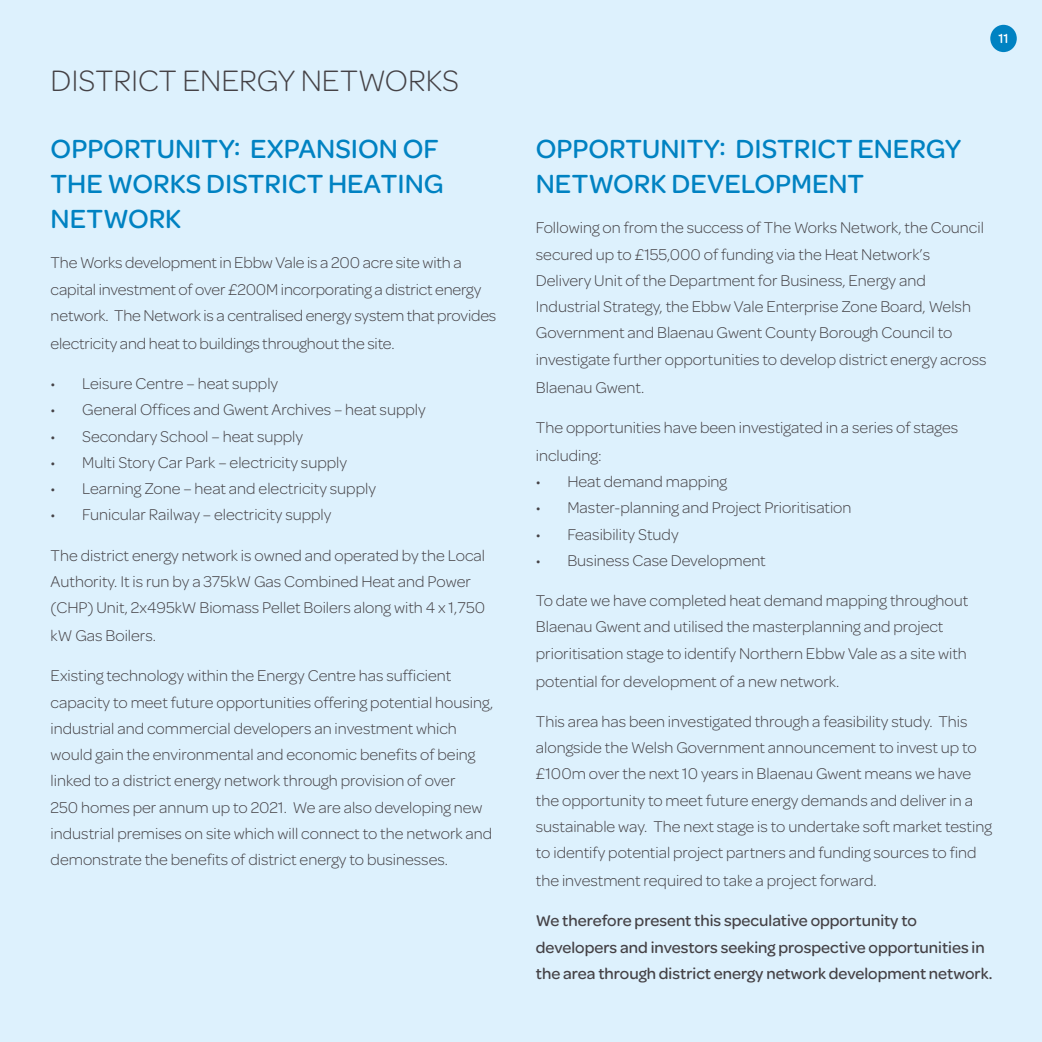
<style>
.page{position:relative;width:1042px;height:1042px;background:#ddf1fd}
.page>*{position:absolute;margin:0;border:0;box-sizing:border-box;transform-origin:0 0}
.t1{font:300 31.5px "Omnes";color:#454246}
.t2{font:500 28px/35px "Omnes";color:#0082c2}
.t3{font:300 16.62px/26.2px "Omnes";color:#454246}
.t4{font:500 16.62px/26.2px "Omnes";color:#454246}
.t5{font:500 14px "Omnes";color:#fff}
</style>
<div class="page">
<div style="left:990px;top:25px;width:27px;height:27px;background:#0082c2;border-radius:50%"></div>
<h1 class="t1" style="left:51px;top:60px;width:410px">DISTRICT ENERGY NETWORKS</h1>
<h2 class="t2" style="left:51px;top:130px;width:395px">OPPORTUNITY: EXPANSION OF<br>THE WORKS DISTRICT HEATING<br>NETWORK</h2>
<p class="t3" style="left:51px;top:249px;width:447px">The Works development in Ebbw Vale is a 200 acre site with a capital investment of over £200M incorporating a district energy network. The Network is a centralised energy system that provides</p>
<p class="t3" style="left:51px;top:330px;width:345px">electricity and heat to buildings throughout the site.</p>
<p class="t3" style="left:51px;top:370px;width:229px">• Leisure Centre – heat supply</p>
<p class="t3" style="left:51px;top:396px;width:376px">• General Offices and Gwent Archives – heat supply</p>
<p class="t3" style="left:51px;top:422px;width:254px">• Secondary School – heat supply</p>
<p class="t3" style="left:51px;top:449px;width:298px">• Multi Story Car Park – electricity supply</p>
<p class="t3" style="left:51px;top:475px;width:327px">• Learning Zone – heat and electricity supply</p>
<p class="t3" style="left:51px;top:501px;width:282px">• Funicular Railway – electricity supply</p>
<p class="t3" style="left:51px;top:541px;width:436px">The district energy network is owned and operated by the Local<br>Authority. It is run by a 375kW Gas Combined Heat and Power (CHP) Unit, 2x495kW Biomass Pellet Boilers along with 4 x 1,750</p>
<p class="t3" style="left:51px;top:622px;width:107px">kW Gas Boilers.</p>
<p class="t3" style="left:51px;top:662px;width:444px">Existing technology within the Energy Centre has sufficient capacity to meet future opportunities offering potential housing, industrial and commercial developers an investment which would gain the environmental and economic benefits of being linked to a district energy network through provision of over<br>250 homes per annum up to 2021. We are also developing new industrial premises on site which will connect to the network and demonstrate the benefits of district energy to businesses.</p>
<p class="t5" style="left:998px;top:29px;width:12px">11</p>
<h2 class="t2" style="left:536px;top:130px;width:427px">OPPORTUNITY: DISTRICT ENERGY<br>NETWORK DEVELOPMENT</h2>
<p class="t3" style="left:536px;top:214px;width:452px">Following on from the success of The Works Network, the Council secured up to £155,000 of funding via the Heat Network’s Delivery Unit of the Department for Business, Energy and Industrial Strategy, the Ebbw Vale Enterprise Zone Board, Welsh Government and Blaenau Gwent County Borough Council to investigate further opportunities to develop district energy across</p>
<p class="t3" style="left:536px;top:373px;width:110px">Blaenau Gwent.</p>
<p class="t3" style="left:536px;top:413px;width:424px;line-height:28px">The opportunities have been investigated in a series of stages including:</p>
<p class="t3" style="left:536px;top:468px;width:193px">• Heat demand mapping</p>
<p class="t3" style="left:536px;top:494px;width:317px">• Master-planning and Project Prioritisation</p>
<p class="t3" style="left:536px;top:520px;width:144px">• Feasibility Study</p>
<p class="t3" style="left:536px;top:547px;width:231px">• Business Case Development</p>
<p class="t3" style="left:536px;top:587px;width:434px">To date we have completed heat demand mapping throughout<br>Blaenau Gwent and utilised the masterplanning and project prioritisation stage to identify Northern Ebbw Vale as a site with</p>
<p class="t3" style="left:536px;top:667px;width:305px">potential for development of a new network.</p>
<p class="t3" style="left:536px;top:708px;width:457px">This area has been investigated through a feasibility study. This alongside the Welsh Government announcement to invest up to £100m over the next 10 years in Blaenau Gwent means we have the opportunity to meet future energy demands and deliver in a sustainable way. The next stage is to undertake soft market testing to identify potential project partners and funding sources to find</p>
<p class="t3" style="left:536px;top:867px;width:342px">the investment required to take a project forward.</p>
<p class="t4" style="left:536px;top:907px;width:458px">We therefore present this speculative opportunity to developers and investors seeking prospective opportunities in the area through district energy network development network.</p>
</div>
